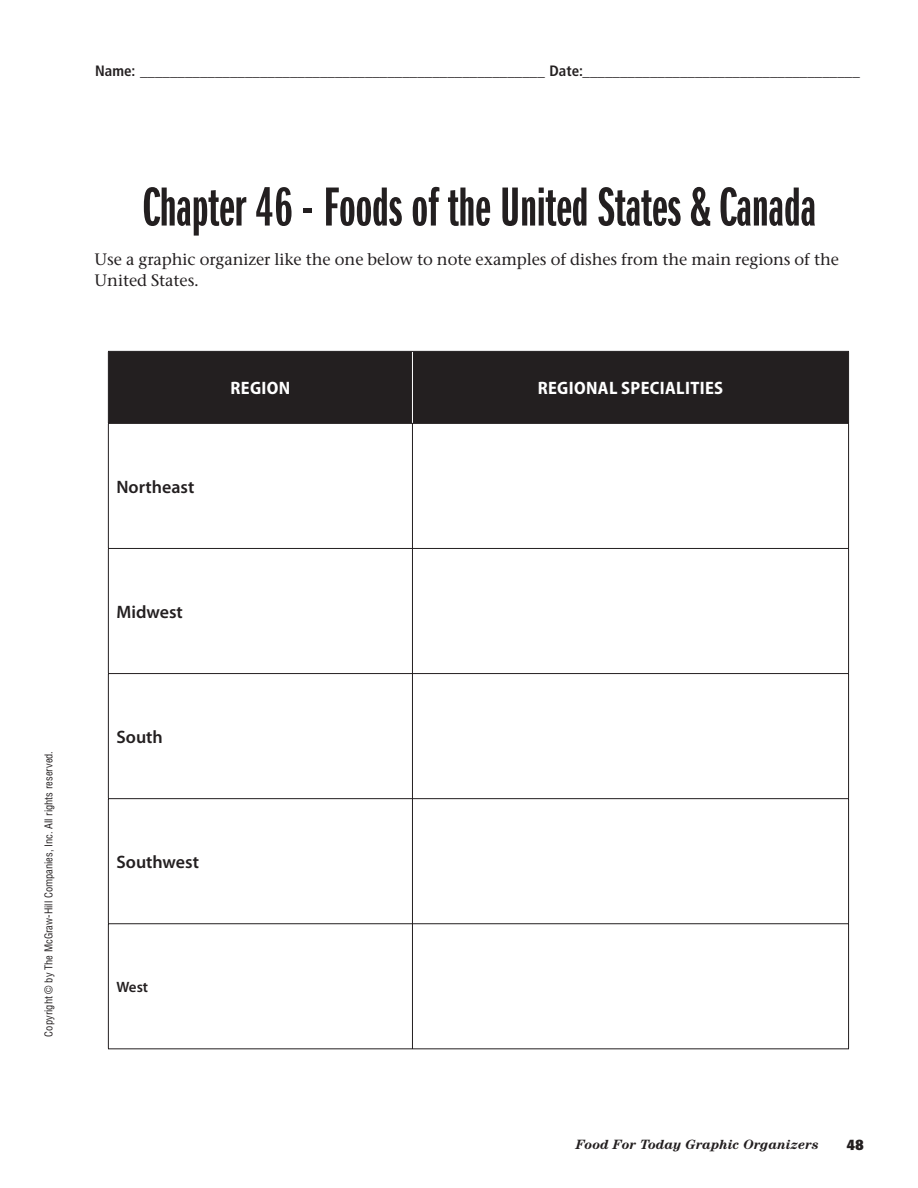
<style>
.page{position:relative;width:918px;height:1188px;background:#fff}
.page>*{position:absolute;margin:0;border:0;box-sizing:border-box;transform-origin:0 0}
.t1{font:57px "ITC Franklin Gothic Std Dm X Cp";color:#231f20}
.t2{font:600 18px "Myriad Pro";color:#231f20}
.t3{font:700 semi-condensed 18px "Myriad Pro";letter-spacing:.02em;color:#fff}
.t4{font:500 16.5px/21px "Stone Serif Std";letter-spacing:-.005em;color:#231f20}
.t5{font:700 condensed 15px "Frutiger LT Std";color:#231f20}
.t6{font:600 15px "Myriad Pro";color:#231f20}
.t7{font:700 15px "Formata OTF";color:#231f20}
.t8{font:italic 700 13.5px "Century Std";color:#231f20}
.t9{font:condensed 10.5px "Helvetica LT Std";color:#231f20}
</style>
<div class="page">
<div style="left:109px;top:352px;width:739px;height:71px;background:#231f20"></div>
<hr style="left:412px;top:352px;width:1px;height:71px;background:#fff">
<hr style="left:108px;top:351px;width:304px;height:1px;background:#231f20">
<hr style="left:108px;top:352px;width:1px;height:71px;background:#231f20">
<hr style="left:412px;top:351px;width:437px;height:1px;background:#231f20">
<hr style="left:848px;top:352px;width:1px;height:71px;background:#231f20">
<hr style="left:108px;top:423px;width:304px;height:1px;background:#231f20">
<hr style="left:108px;top:424px;width:1px;height:124px;background:#231f20">
<hr style="left:412px;top:423px;width:437px;height:1px;background:#231f20">
<hr style="left:412px;top:424px;width:1px;height:124px;background:#231f20">
<hr style="left:848px;top:424px;width:1px;height:124px;background:#231f20">
<hr style="left:108px;top:548px;width:304px;height:1px;background:#231f20">
<hr style="left:108px;top:549px;width:1px;height:124px;background:#231f20">
<hr style="left:412px;top:548px;width:437px;height:1px;background:#231f20">
<hr style="left:412px;top:549px;width:1px;height:124px;background:#231f20">
<hr style="left:848px;top:549px;width:1px;height:124px;background:#231f20">
<hr style="left:108px;top:673px;width:304px;height:1px;background:#231f20">
<hr style="left:108px;top:674px;width:1px;height:124px;background:#231f20">
<hr style="left:412px;top:673px;width:437px;height:1px;background:#231f20">
<hr style="left:412px;top:674px;width:1px;height:124px;background:#231f20">
<hr style="left:848px;top:674px;width:1px;height:124px;background:#231f20">
<hr style="left:108px;top:798px;width:304px;height:1px;background:#231f20">
<hr style="left:108px;top:799px;width:1px;height:124px;background:#231f20">
<hr style="left:412px;top:798px;width:437px;height:1px;background:#231f20">
<hr style="left:412px;top:799px;width:1px;height:124px;background:#231f20">
<hr style="left:848px;top:799px;width:1px;height:124px;background:#231f20">
<hr style="left:108px;top:923px;width:304px;height:1px;background:#231f20">
<hr style="left:108px;top:924px;width:1px;height:124px;background:#231f20">
<hr style="left:412px;top:923px;width:437px;height:1px;background:#231f20">
<hr style="left:412px;top:924px;width:1px;height:124px;background:#231f20">
<hr style="left:848px;top:924px;width:1px;height:124px;background:#231f20">
<hr style="left:108px;top:1048px;width:304px;height:1px;background:#231f20">
<hr style="left:412px;top:1048px;width:437px;height:1px;background:#231f20">
<p class="t5" style="left:95px;top:65px;width:766px">Name: ______________________________________________________ Date:_____________________________________</p>
<h1 class="t1" style="left:142px;top:187px;width:675px">Chapter 46 - Foods of the United States &amp; Canada</h1>
<p class="t4" style="left:94px;top:250px;width:746px">Use a graphic organizer like the one below to note examples of dishes from the main regions of the<br>United States.</p>
<p class="t2" style="left:116px;top:480px;width:79px">Northeast</p>
<p class="t3" style="left:231px;top:381px;width:61px">REGION</p>
<p class="t3" style="left:538px;top:381px;width:187px">REGIONAL SPECIALITIES</p>
<p class="t2" style="left:116px;top:605px;width:68px">Midwest</p>
<p class="t9" style="left:45px;top:1036px;width:287px;rotate:-90deg">Copyright © by The McGraw-Hill Companies, Inc. All rights reserved.</p>
<p class="t2" style="left:116px;top:730px;width:48px">South</p>
<p class="t2" style="left:116px;top:855px;width:84px">Southwest</p>
<p class="t6" style="left:116px;top:981px;width:33px">West</p>
<p class="t8" style="left:576px;top:1139px;width:245px">Food For Today Graphic Organizers</p>
<p class="t7" style="left:847px;top:1138px;width:19px">48</p>
</div>
